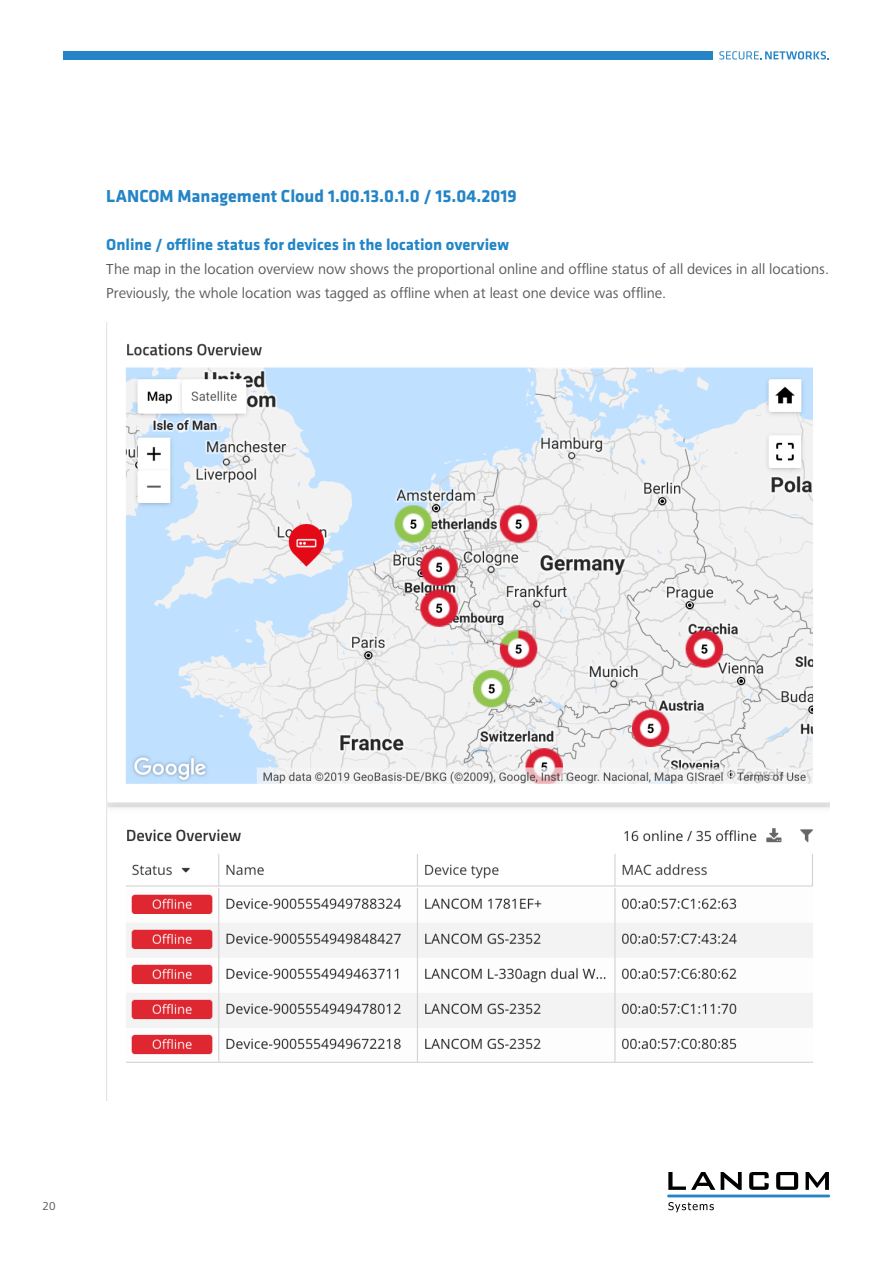
<style>
.page{position:relative;width:893px;height:1263px;background:#fff}
.page>*{position:absolute;margin:0;border:0;box-sizing:border-box;transform-origin:0 0}
.t1{font:700 18px "Klavika Basic";color:#2484c6}
.t2{font:700 16.5px "Klavika Basic";color:#2286c8}
.t3{font:15px/24px "Frutiger Next Pro";color:#58595b}
.t4{font:12px "Frutiger Next Pro";color:#58595b}
</style>
<div class="page">
<svg style="left:668px;top:1172px;width:47px;height:18px"></svg>
<svg style="left:721px;top:1172px;width:21px;height:18px"></svg>
<svg style="left:749px;top:1172px;width:20px;height:18px"></svg>
<svg style="left:776px;top:1172px;width:22px;height:18px"></svg>
<svg style="left:806px;top:1172px;width:23px;height:18px"></svg>
<svg style="left:668px;top:1202px;width:46px;height:10px"></svg>
<hr style="left:667px;top:1194px;width:163px;height:3px;background:#2484c6">
<svg style="left:719px;top:51px;width:110px;height:9px"></svg>
<div style="left:64px;top:51px;width:649px;height:9px;background:#2484c6"></div>
<img style="left:106px;top:322px;width:723px;height:778px">
<p class="t1" style="left:106px;top:183px;width:412px">LANCOM Management Cloud 1.00.13.0.1.0 / 15.04.2019</p>
<p class="t2" style="left:106px;top:233px;width:404px">Online / offline status for devices in the location overview</p>
<p class="t3" style="left:106px;top:257px;width:724px">The map in the location overview now shows the proportional online and offline status of all devices in all locations.<br>Previously, the whole location was tagged as offline when at least one device was offline.</p>
<p class="t4" style="left:43px;top:1199px;width:15px">20</p>
</div>
